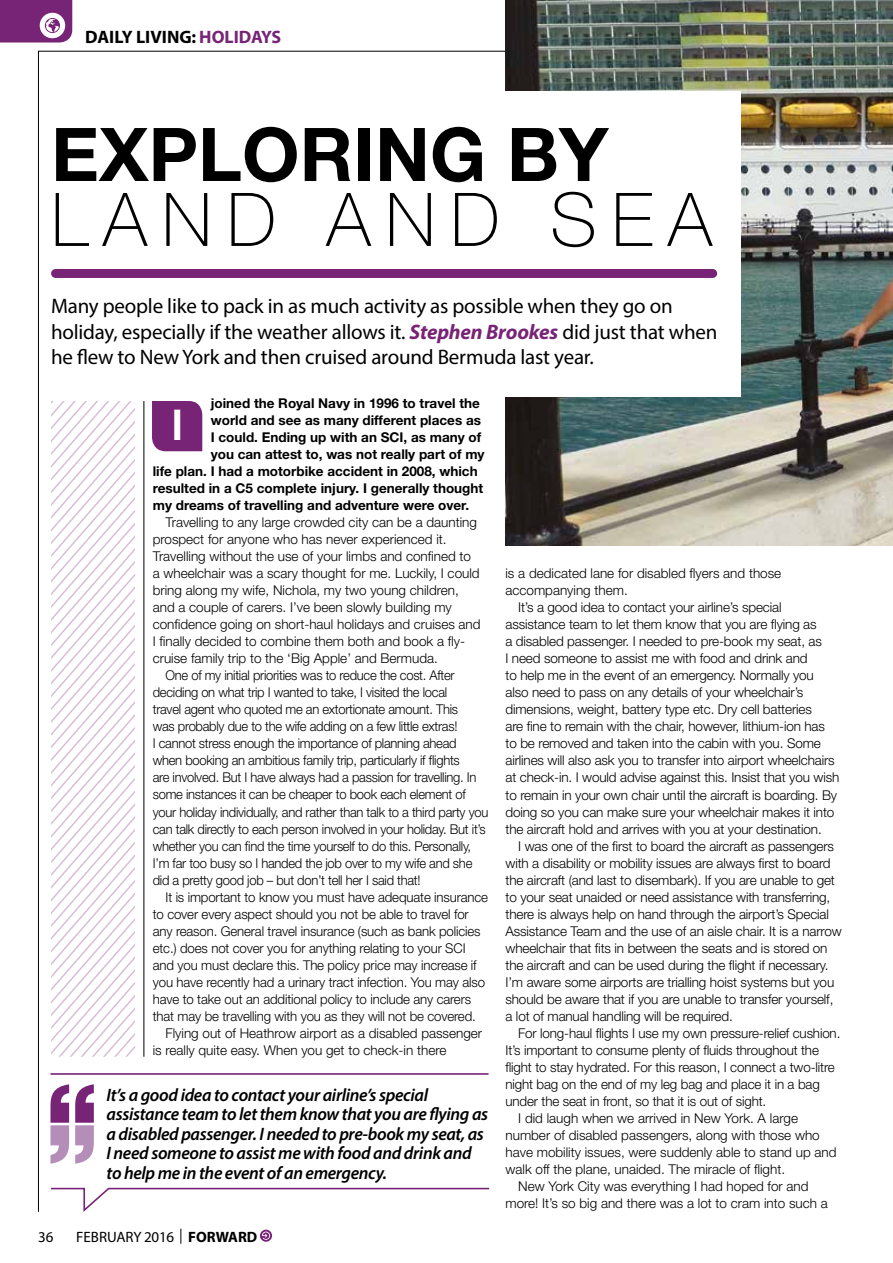
<style>
.page{position:relative;width:893px;height:1263px;background:#fff}
.page>*{position:absolute;margin:0;border:0;box-sizing:border-box;transform-origin:0 0}
.t1{font:700 74.1px "Helvetica Neue";color:#000}
.t2{font:100 74.1px "Helvetica Neue";letter-spacing:.2em;color:#000}
.t3{font:700 condensed 45px "Myriad Pro";color:#fff}
.t4{font:21px/25.5px "Myriad Pro";letter-spacing:-.01em;color:#000}
.t5{font:italic 600 18px/19.5px "Myriad Pro";letter-spacing:-.02em;color:#000}
.t6{font:700 18px "Myriad Pro";color:#000}
.t7{font:15px "Myriad Pro";letter-spacing:-.01em;color:#000}
.t8{font:300 13.5px/17px "Helvetica Neue";letter-spacing:-.01em;color:#000}
.t9{font:300 13.5px "Helvetica Neue";letter-spacing:-.01em;color:#000;scale:.96 1}
.t10{font:700 13.5px "Helvetica Neue";color:#000}
.s1{color:#782476}
.s2{font-weight:700;font-style:italic;color:#782476}
.s3{font-stretch:condensed}
.s4{font-weight:700}
</style>
<div class="page">
<svg style="left:260px;top:1229px;width:12px;height:13px"></svg>
<svg style="left:262px;top:1231px;width:8px;height:9px"></svg>
<img style="left:505px;top:0;width:388px;height:545px">
<div style="left:480px;top:91px;width:261px;height:306px;background:#fff"></div>
<svg style="left:0;top:0;width:72px;height:43px"></svg>
<div style="left:56px;top:269px;width:657px;height:9px;background:#782476"></div>
<div style="left:152px;top:401px;width:50px;height:50px;background:#782476"></div>
<svg style="left:51px;top:401px;width:84px;height:656px"></svg>
<hr style="left:144px;top:401px;width:1px;height:656px;background:#000">
<svg style="left:50px;top:1084px;width:44px;height:80px"></svg>
<hr style="left:50px;top:1073px;width:439px;height:2px;background:#782476">
<svg style="left:51px;top:1187px;width:439px;height:25px"></svg>
<h3 class="t6" style="left:85px;top:25px;width:196px">DAILY LIVING: <span class="s1">HOLIDAYS</span></h3>
<h1 class="t1" style="left:51px;top:109px;width:559px">EXPLORING BY</h1>
<h1 class="t2" style="left:51px;top:177px;width:662px">LA ND AND SEA</h1>
<h3 class="t4" style="left:51px;top:293px;width:668px">Many people like to pack in as much activity as possible when they go on holiday, especially if the weather allows it. <span class="s2">Stephen Brookes</span> did just that when he flew to New York and then cruised around Bermuda last year.</h3>
<p class="t10" style="left:211px;top:395px;width:271px">joined the Royal Navy in 1996 to travel the</p>
<p class="t10" style="left:211px;top:412px;width:272px">world and see as many different places as</p>
<p class="t10" style="left:211px;top:429px;width:272px">I could. Ending up with an SCI, as many of</p>
<p class="t10" style="left:211px;top:446px;width:275px">you can attest to, was not really part of my</p>
<p class="t10" style="left:153px;top:463px;width:326px">life plan. I had a motorbike accident in 2008, which</p>
<p class="t10" style="left:153px;top:480px;width:332px">resulted in a C5 complete injury. I generally thought</p>
<p class="t10" style="left:153px;top:497px;width:318px">my dreams of travelling and adventure were over.</p>
<p class="t8" style="left:166px;top:514px;width:313px">Travelling to any large crowded city can be a daunting</p>
<p class="t8" style="left:153px;top:531px;width:295px">prospect for anyone who has never experienced it.</p>
<p class="t8" style="left:153px;top:548px;width:320px">Travelling without the use of your limbs and confined to</p>
<p class="t8" style="left:153px;top:565px;width:328px">a wheelchair was a scary thought for me. Luckily, I could</p>
<p class="t8" style="left:153px;top:582px;width:308px">bring along my wife, Nichola, my two young children,</p>
<p class="t8" style="left:153px;top:599px;width:301px">and a couple of carers. I’ve been slowly building my</p>
<p class="t8" style="left:153px;top:616px;width:329px">confidence going on short-haul holidays and cruises and</p>
<p class="t8" style="left:153px;top:633px;width:314px">I finally decided to combine them both and book a fly-</p>
<p class="t8" style="left:153px;top:650px;width:287px">cruise family trip to the ‘Big Apple’ and Bermuda.</p>
<p class="t9" style="left:166px;top:667px;width:303px">One of my initial priorities was to reduce the cost. After</p>
<p class="t9" style="left:153px;top:684px;width:308px">deciding on what trip I wanted to take, I visited the local</p>
<p class="t9" style="left:153px;top:701px;width:320px">travel agent who quoted me an extortionate amount. This</p>
<p class="t9" style="left:153px;top:718px;width:319px">was probably due to the wife adding on a few little extras!</p>
<p class="t9" style="left:153px;top:735px;width:318px">I cannot stress enough the importance of planning ahead</p>
<p class="t9" style="left:153px;top:752px;width:321px">when booking an ambitious family trip, particularly if flights</p>
<p class="t9" style="left:153px;top:769px;width:339px">are involved. But I have always had a passion for travelling. In</p>
<p class="t9" style="left:153px;top:786px;width:328px">some instances it can be cheaper to book each element of</p>
<p class="t9" style="left:153px;top:803px;width:351px">your holiday individually, and rather than talk to a third party you</p>
<p class="t9" style="left:153px;top:820px;width:348px">can talk directly to each person involved in your holiday. But it’s</p>
<p class="t9" style="left:153px;top:837px;width:333px">whether you can find the time yourself to do this. Personally,</p>
<p class="t9" style="left:153px;top:854px;width:334px">I’m far too busy so I handed the job over to my wife and she</p>
<p class="t9" style="left:153px;top:871px;width:280px">did a pretty good job – but don’t tell her I said that!</p>
<p class="t8" style="left:166px;top:888px;width:324px">It is important to know you must have adequate insurance</p>
<p class="t8" style="left:153px;top:905px;width:317px">to cover every aspect should you not be able to travel for</p>
<p class="t8" style="left:153px;top:922px;width:329px">any reason. General travel insurance (such as bank policies</p>
<p class="t8" style="left:153px;top:939px;width:314px">etc.) does not cover you for anything relating to your SCI</p>
<p class="t8" style="left:153px;top:956px;width:325px">and you must declare this. The policy price may increase if</p>
<p class="t8" style="left:153px;top:973px;width:334px">you have recently had a urinary tract infection. You may also</p>
<p class="t8" style="left:153px;top:990px;width:320px">have to take out an additional policy to include any carers</p>
<p class="t8" style="left:153px;top:1007px;width:325px">that may be travelling with you as they will not be covered.</p>
<p class="t8" style="left:166px;top:1024px;width:318px">Flying out of Heathrow airport as a disabled passenger</p>
<p class="t8" style="left:153px;top:1041px;width:295px">is really quite easy. When you get to check-in there</p>
<h2 class="t3" style="left:172px;top:396px;width:7px">I</h2>
<p class="t8" style="left:505px;top:565px;width:277px">is a dedicated lane for disabled flyers and those accompanying them.</p>
<p class="t8" style="left:505px;top:599px;width:335px;text-indent:13px">It’s a good idea to contact your airline’s special assistance team to let them know that you are flying as<br>a disabled passenger. I needed to pre-book my seat, as<br>I need someone to assist me with food and drink and<br>to help me in the event of an emergency. Normally you also need to pass on any details of your wheelchair’s dimensions, weight, battery type etc. Dry cell batteries<br>are fine to remain with the chair, however, lithium-ion has to be removed and taken into the cabin with you. Some airlines will also ask you to transfer into airport wheelchairs at check-in. I would advise against this. Insist that you wish to remain in your own chair until the aircraft is boarding. By doing so you can make sure your wheelchair makes it into the aircraft hold and arrives with you at your destination.</p>
<p class="t8" style="left:505px;top:837px;width:338px;text-indent:13px">I was one of the first to board the aircraft as passengers with a disability or mobility issues are always first to board the aircraft (and last to disembark). If you are unable to get to your seat unaided or need assistance with transferring, there is always help on hand through the airport’s Special Assistance Team and the use of an aisle chair. It is a narrow wheelchair that fits in between the seats and is stored on the aircraft and can be used during the flight if necessary.<br>I’m aware some airports are trialling hoist systems but you should be aware that if you are unable to transfer yourself, a lot of manual handling will be required.</p>
<p class="t8" style="left:518px;top:1024px;width:324px">For long-haul flights I use my own pressure-relief cushion.</p>
<p class="t8" style="left:505px;top:1041px;width:315px">It’s important to consume plenty of fluids throughout the</p>
<p class="t8" style="left:505px;top:1058px;width:331px">flight to stay hydrated. For this reason, I connect a two-litre</p>
<p class="t8" style="left:505px;top:1075px;width:316px">night bag on the end of my leg bag and place it in a bag</p>
<p class="t8" style="left:505px;top:1092px;width:262px">under the seat in front, so that it is out of sight.</p>
<p class="t8" style="left:518px;top:1109px;width:281px">I did laugh when we arrived in New York. A large</p>
<p class="t8" style="left:505px;top:1126px;width:316px">number of disabled passengers, along with those who</p>
<p class="t8" style="left:505px;top:1143px;width:333px">have mobility issues, were suddenly able to stand up and</p>
<p class="t8" style="left:505px;top:1160px;width:281px">walk off the plane, unaided. The miracle of flight.</p>
<p class="t8" style="left:518px;top:1177px;width:292px">New York City was everything I had hoped for and</p>
<p class="t8" style="left:505px;top:1194px;width:324px">more! It’s so big and there was a lot to cram into such a</p>
<p class="t5" style="left:107px;top:1084px;width:383px">It’s a good idea to contact your airline’s special assistance team to let them know that you are flying as a disabled passenger. I needed to pre-book my seat, as I need someone to assist me with food and drink and to help me in the event of an emergency.</p>
<p class="t7" style="left:38px;top:1227px;width:17px">36</p>
<p class="t7" style="left:76px;top:1227px;width:131px">february 2016 <span class="s3">|</span> <span class="s4">FORWARD</span></p>
</div>
